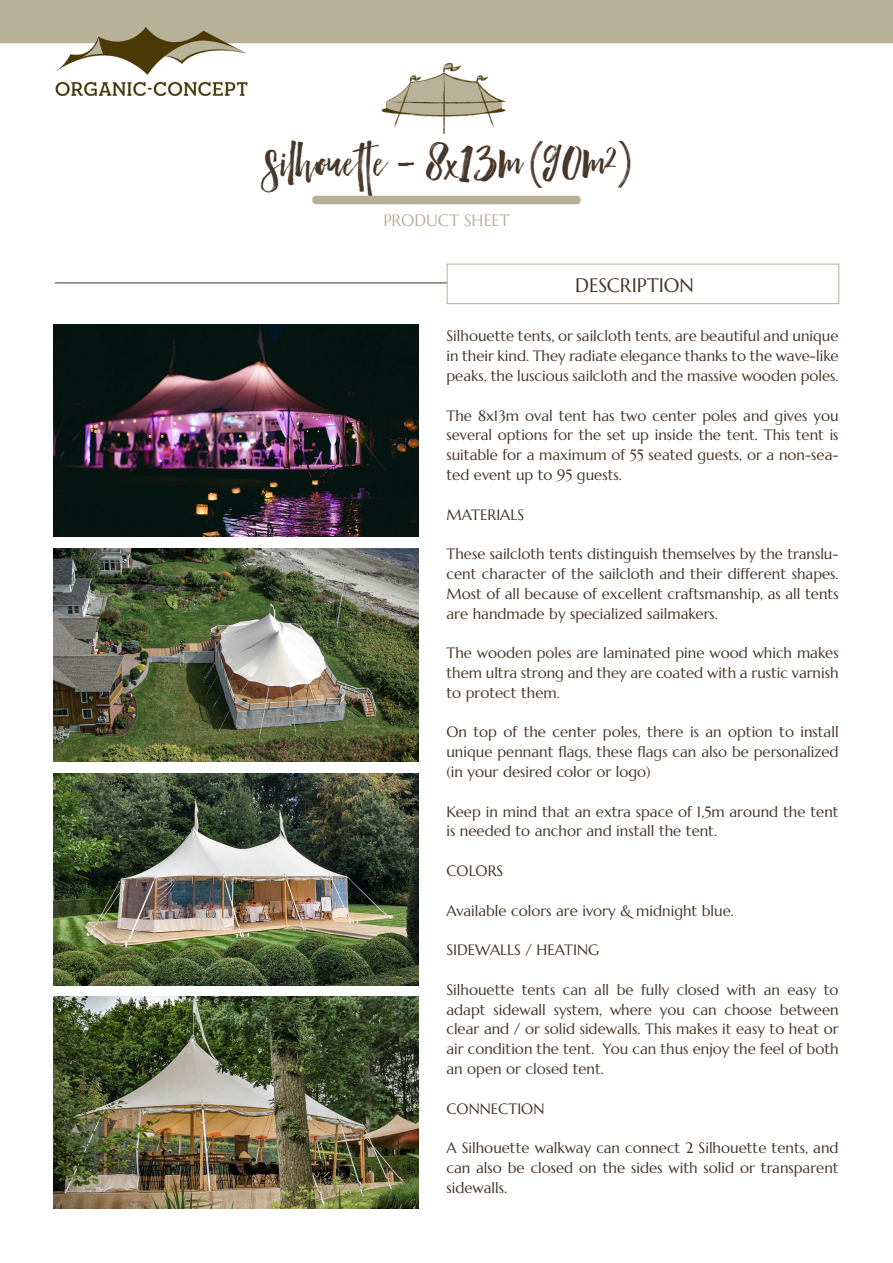
<style>
.page{position:relative;width:893px;height:1263px;background:#fff}
.page>*{position:absolute;margin:0;border:0;box-sizing:border-box;transform-origin:0 0}
.t1{font:31.65px "Boomshell One";letter-spacing:-.01em;color:#463627}
.t2{font:19.5px "Marcellus";color:#463627}
.t3{font:16.5px "Marcellus";color:#b9b098}
.Body_Text{font:15px/19.8px "Marcellus";color:#463627;text-align:justify}
</style>
<div class="page">
<div style="left:0;top:0;width:893px;height:43px;background:#b9b098"></div>
<img style="left:44px;top:26px;width:216px;height:70px">
<img style="left:54px;top:324px;width:364px;height:213px">
<img style="left:53px;top:549px;width:365px;height:212px">
<img style="left:381px;top:62px;width:125px;height:71px">
<div style="left:312px;top:196px;width:269px;height:8px;background:#b9b098;border-radius:4px"></div>
<img style="left:53px;top:773px;width:365px;height:213px">
<hr style="left:55px;top:283px;width:392px;height:1px;background:#463627">
<div style="left:447px;top:264px;width:392px;height:40px;background:#fff;border:1px solid #b9b098"></div>
<img style="left:53px;top:996px;width:365px;height:213px">
<p class="t1" style="left:261px;top:145px;width:372px">Silhouette - 8x13m (90m<sup>2</sup>)</p>
<p class="t3" style="left:383px;top:210px;width:128px">PRODUCT SHEET</p>
<p class="t2" style="left:575px;top:273px;width:120px">DESCRIPTION</p>
<p class="Body_Text" style="left:446px;top:326px;width:394px">Silhouette tents, or sailcloth tents, are beautiful and unique in their kind. They radiate elegance thanks to the wave-like peaks, the luscious sailcloth and the massive wooden poles.</p>
<p class="Body_Text" style="left:446px;top:405px;width:394px">The 8x13m oval tent has two center poles and gives you several options for the set up inside the tent. This tent is suitable for a maximum of 55 seated guests, or a non-sea&shy;ted event up to 95 guests.</p>
<p class="Body_Text" style="left:446px;top:504px;width:79px">MATERIALS</p>
<p class="Body_Text" style="left:446px;top:544px;width:394px">These sailcloth tents distinguish themselves by the translu&shy;cent character of the sailcloth and their different shapes.<br>Most of all because of excellent craftsmanship, as all tents are handmade by specialized sailmakers.</p>
<p class="Body_Text" style="left:446px;top:643px;width:394px">The wooden poles are laminated pine wood which makes them ultra strong and they are coated with a rustic varnish to protect them.</p>
<p class="Body_Text" style="left:446px;top:722px;width:394px">On top of the center poles, there is an option to install unique pennant flags, these flags can also be personalized (in your desired color or logo)</p>
<p class="Body_Text" style="left:446px;top:801px;width:394px">Keep in mind that an extra space of 1,5m around the tent is needed to anchor and install the tent.</p>
<p class="Body_Text" style="left:446px;top:861px;width:58px">COLORS</p>
<p class="Body_Text" style="left:446px;top:900px;width:289px">Available colors are ivory &amp; midnight blue.</p>
<p class="Body_Text" style="left:446px;top:940px;width:154px">SIDEWALLS / HEATING</p>
<p class="Body_Text" style="left:446px;top:980px;width:394px">Silhouette tents can all be fully closed with an easy to adapt sidewall system, where you can choose between clear and / or solid sidewalls. This makes it easy to heat or air condition the tent. You can thus enjoy the feel of both an open or closed tent.</p>
<p class="Body_Text" style="left:446px;top:1098px;width:100px">CONNECTION</p>
<p class="Body_Text" style="left:446px;top:1138px;width:394px">A Silhouette walkway can connect 2 Silhouette tents, and can also be closed on the sides with solid or transparent sidewalls.</p>
</div>
